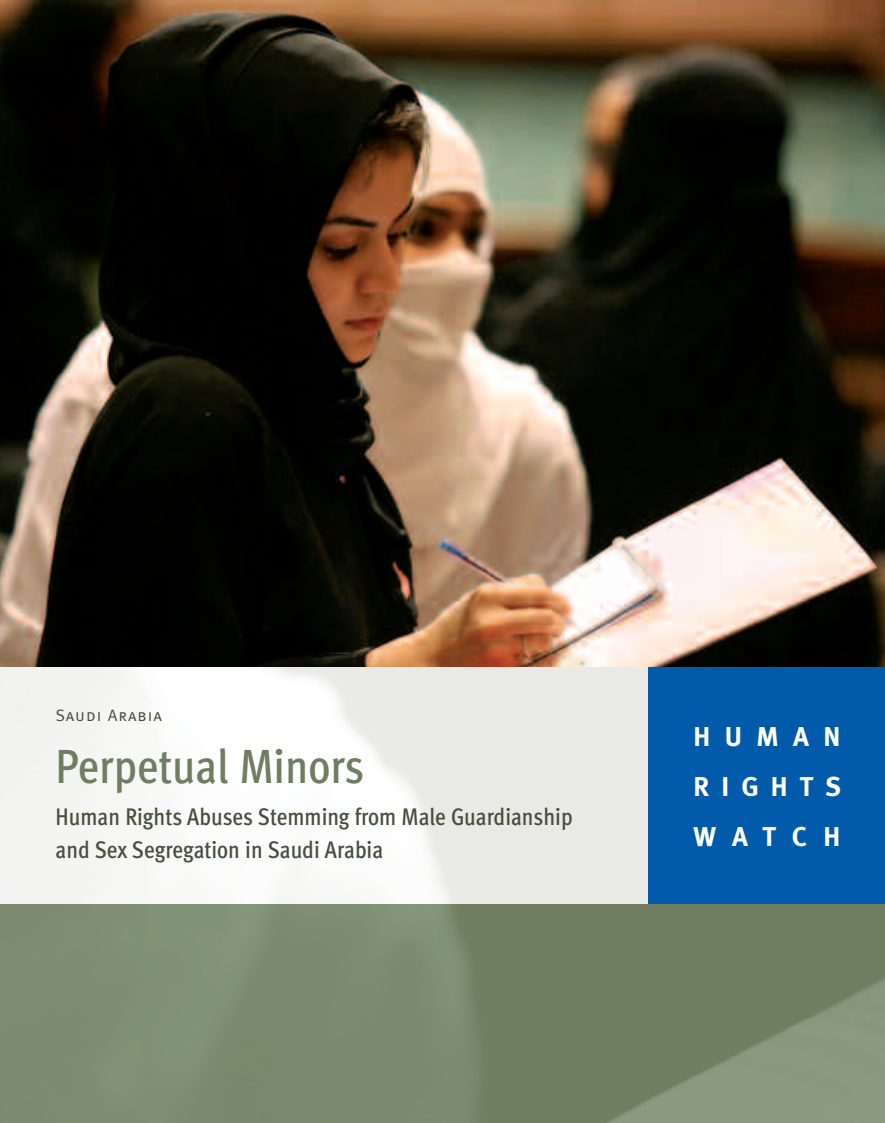
<style>
.page{position:relative;width:885px;height:1123px;background:#fff}
.page>*{position:absolute;margin:0;border:0;box-sizing:border-box;transform-origin:0 0}
.t1{font:500 48px "Meta Cond";color:#6f7d60}
.t2{font:700 27.15px/49.8px "Meta";letter-spacing:.53em;color:#fff;text-align:justify}
.t3{font:500 24px/33px "Meta Cond";color:#494e3d}
.t4{font:16.5px "Meta Normal Caps";letter-spacing:.055em;color:#494e3d}
</style>
<div class="page">
<img style="left:0;top:904px;width:884px;height:219px">
<img style="left:0;top:0;width:884px;height:668px">
<div style="left:648px;top:668px;width:236px;height:236px;background:#015aaa"></div>
<p class="t4" style="left:56px;top:709px;width:108px">Saudi Arabia</p>
<h1 class="t1" style="left:56px;top:748px;width:310px">Perpetual Minors</h1>
<p class="t3" style="left:56px;top:802px;width:518px">Human Rights Abuses Stemming from Male Guardianship and Sex Segregation in Saudi Arabia</p>
<p class="t2" style="left:693px;top:714px;width:149px">HUMAN RIGHTS WATCH</p>
</div>
